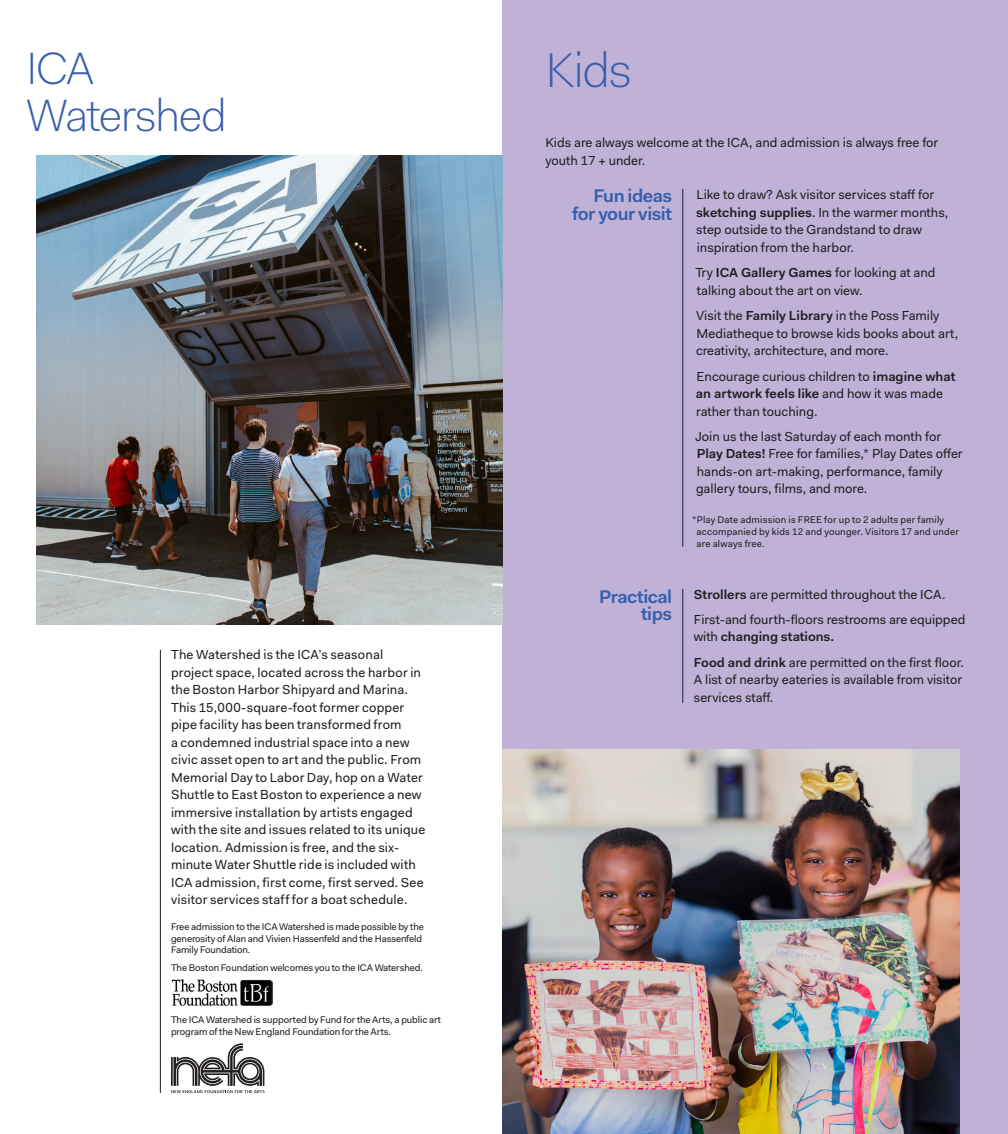
<style>
.page{position:relative;width:1008px;height:1134px;background:#fff}
.page>*{position:absolute;margin:0;border:0;box-sizing:border-box;transform-origin:0 0}
.t1{font:300 49px "Fakt Pro";color:#375fac}
.t2{font:300 45.5px "Fakt Pro";letter-spacing:-.03em;color:#375fac}
.t3{font:600 18.38px "Fakt Pro";letter-spacing:-.025em;color:#375fac}
.t4{font:13.12px/17.5px "Fakt Pro";letter-spacing:.005em;color:#231f20}
.t5{font:9.8px/11.7px "Fakt Pro";letter-spacing:-.01em;color:#231f20}
.t6{font:9.8px/11.7px "Fakt Pro";letter-spacing:.02em;color:#231f20}
.s1{font-weight:600}
</style>
<div class="page">
<div style="left:502px;top:0;width:506px;height:1134px;background:#c0b2d7"></div>
<img style="left:37px;top:155px;width:465px;height:470px">
<img style="left:503px;top:749px;width:456px;height:385px">
<hr style="left:160px;top:650px;width:1px;height:443px;background:#231f20">
<img style="left:172px;top:979px;width:100px;height:27px">
<svg style="left:171px;top:1043px;width:94px;height:50px"></svg>
<hr style="left:683px;top:189px;width:1px;height:358px;background:#231f20">
<hr style="left:683px;top:589px;width:1px;height:114px;background:#231f20">
<p class="t2" style="left:27px;top:38px;width:69px">ICA</p>
<p class="t1" style="left:545px;top:37px;width:88px">Kids</p>
<p class="t2" style="left:27px;top:85px;width:202px">Watershed</p>
<p class="t4" style="left:545px;top:134px;width:394px">Kids are always welcome at the ICA, and admission is always free for youth 17 + under.</p>
<p class="t4" style="left:171px;top:646px;width:256px">The Watershed is the ICA’s seasonal project space, located across the harbor in the Boston Harbor Shipyard and Marina.<br>This 15,000-square-foot former copper pipe facility has been transformed from<br>a condemned industrial space into a new civic asset open to art and the public. From Memorial Day to Labor Day, hop on a Water Shuttle to East Boston to experience a new immersive installation by artists engaged with the site and issues related to its unique location. Admission is free, and the six&shy;minute Water Shuttle ride is included with ICA admission, first come, first served. See visitor services staff for a boat schedule.</p>
<p class="t5" style="left:171px;top:921px;width:254px">Free admission to the ICA Watershed is made possible by the generosity of Alan and Vivien Hassenfeld and the Hassenfeld<br>Family Foundation.</p>
<p class="t5" style="left:171px;top:961px;width:253px">The Boston Foundation welcomes you to the ICA Watershed.</p>
<p class="t5" style="left:171px;top:1014px;width:272px">The ICA Watershed is supported by Fund for the Arts, a public art program of the New England Foundation for the Arts.</p>
<p class="t3" style="left:593px;top:184px;width:80px">Fun ideas</p>
<p class="t3" style="left:572px;top:201px;width:102px">for your visit</p>
<p class="t3" style="left:599px;top:584px;width:75px">Practical</p>
<p class="t3" style="left:641px;top:601px;width:33px">tips</p>
<p class="t4" style="left:696px;top:186px;width:254px">Like to draw? Ask visitor services staff for <span class="s1">sketching supplies</span>. In the warmer months, step outside to the Grandstand to draw inspiration from the harbor.</p>
<p class="t4" style="left:695px;top:264px;width:242px">Try <span class="s1">ICA Gallery Games</span> for looking at and talking about the art on view.</p>
<p class="t4" style="left:696px;top:307px;width:264px">Visit the <span class="s1">Family Library</span> in the Poss Family<br>Mediatheque to browse kids books about art, creativity, architecture, and more.</p>
<p class="t4" style="left:696px;top:367px;width:261px">Encourage curious children to <span class="s1">imagine what an artwork feels like</span> and how it was made rather than touching.</p>
<p class="t4" style="left:695px;top:428px;width:269px">Join us the last Saturday of each month for <span class="s1">Play Dates!</span> Free for families,* Play Dates offer hands-on art-making, performance, family gallery tours, films, and more.</p>
<p class="t6" style="left:697px;top:514px;width:264px;text-indent:-4px">*Play Date admission is FREE for up to 2 adults per family accompanied by kids 12 and younger. Visitors 17 and under are always free.</p>
<p class="t4" style="left:694px;top:585px;width:253px"><span class="s1">Strollers</span> are permitted throughout the ICA.</p>
<p class="t4" style="left:694px;top:611px;width:273px">First-and fourth-floors restrooms are equipped with <span class="s1">changing stations.</span></p>
<p class="t4" style="left:694px;top:654px;width:271px;text-align:justify"><span class="s1">Food and drink</span> are permitted on the first floor.<br>A list of nearby eateries is available from visitor services staff.</p>
</div>
